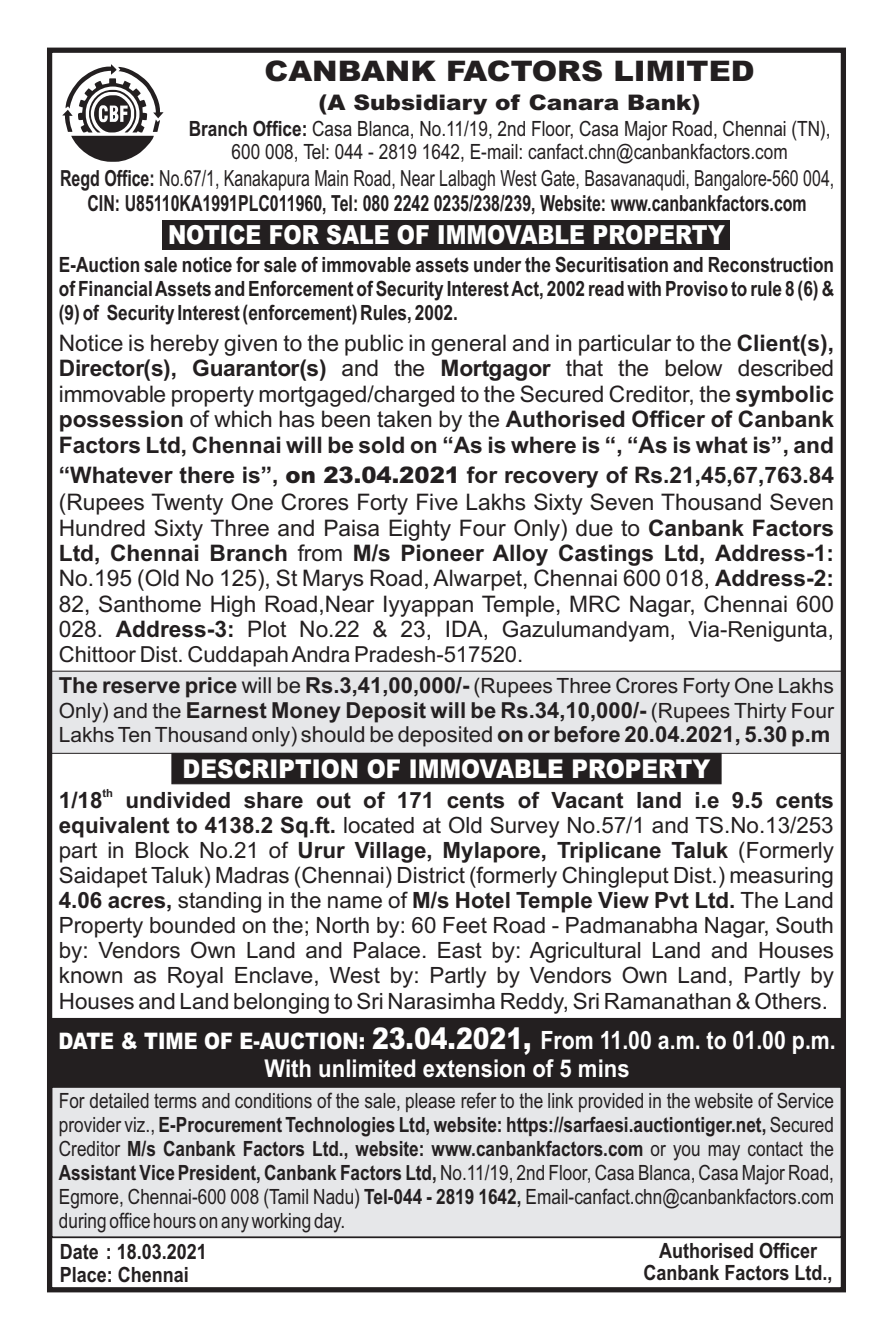
<style>
.page{position:relative;width:893px;height:1340px;background:#fff}
.page>*{position:absolute;margin:0;border:0;box-sizing:border-box;transform-origin:0 0}
.t1{font:900 28.35px "Arial";color:#231f20;scale:1.08 1}
.t2{font:900 26.25px "Arial";color:#fff;scale:.84 1}
.t3{font:900 25.9px "Arial";color:#fff;scale:.89 1}
.t4{font:700 25.2px "Arial";color:#fff;scale:.85 1}
.t5{font:700 24.5px "Arial";color:#fff;scale:.9 1}
.t6{font:22.75px/25.6px "Arial";color:#231f20;text-align:justify}
.t7{font:22.4px/24.8px "Arial";color:#231f20;text-align:justify}
.t8{font:700 22.05px/24.5px "Arial";color:#231f20;text-align:justify}
.t9{font:700 22.05px/25.2px "Arial Narrow";color:#231f20;text-align:center;scale:.88 1}
.t10{font:22.05px/24.8px "Arial";color:#231f20}
.t11{font:900 21.35px "Arial";color:#231f20;scale:1.08 1}
.t12{font:21px/23.8px "Arial Narrow";color:#231f20;text-align:justify}
.t13{font:700 21px/24.2px "Arial Narrow";color:#231f20;text-align:justify}
.t14{font:700 21px/22.8px "Arial Narrow";color:#231f20;scale:1.04 1}
.t15{font:700 11.2px "Arial";color:#231f20}
.s1{font-weight:700}
.s2{font-weight:400}
.s3{font-weight:900}
.s4{font-size:22.75px}
.s5{font-weight:700;font-size:22.75px}
.s6{font-weight:400;font-size:21px}
.s7{font-weight:900;font-size:22.75px}
.s8{font-weight:900;font-size:29.75px}
</style>
<div class="page">
<div style="left:53px;top:670px;width:787px;height:84px;background:#e6e7e9"></div>
<svg style="left:62px;top:64px;width:102px;height:98px"></svg>
<div style="left:47px;top:48px;width:799px;height:1244px;border:5px solid #231f20"></div>
<div style="left:171px;top:752px;width:551px;height:32px;background:#231f20"></div>
<div style="left:163px;top:220px;width:567px;height:30px;background:#231f20"></div>
<div style="left:50px;top:1087px;width:793px;height:151px;background:#e6e7e9"></div>
<div style="left:50px;top:1017px;width:793px;height:70px;background:#231f20"></div>
<p class="t1" style="left:265px;top:61px;width:455px">CANBANK FACTORS LIMITED</p>
<p class="t11" style="left:319px;top:94px;width:355px">(A Subsidiary of Canara Bank)</p>
<p class="t12" style="left:189px;top:118px;width:643px;text-align:center"><span class="s1">Branch Office:</span> Casa Blanca, No.11/19, 2nd Floor, Casa Major Road, Chennai (TN),<br>600 008, Tel: 044 - 2819 1642, E-mail: canfact.chn@canbankfactors.com</p>
<p class="t9" style="left:60px;top:168px;width:881px">Regd Office: <span class="s2">No.67/1, Kanakapura Main Road, Near Lalbagh West Gate, Basavanaqudi, Bangalore-560 004,<br></span>CIN: U85110KA1991PLC011960, Tel: 080 2242 0235/238/239, Website: www.canbankfactors.com</p>
<p class="t2" style="left:168px;top:225px;width:664px">NOTICE FOR SALE OF IMMOVABLE PROPERTY</p>
<p class="t13" style="left:59px;top:254px;width:777px">E-Auction sale notice for sale of immovable assets under the Securitisation and Reconstruction of Financial Assets and Enforcement of Security Interest Act, 2002 read with Proviso to rule 8 (6) &amp; (9) of Security Interest (enforcement) Rules, 2002.</p>
<p class="t6" style="left:59px;top:332px;width:777px">Notice is hereby given to the public in general and in particular to the <span class="s1">Client(s), Director(s), Guarantor(s)</span> and the <span class="s1">Mortgagor</span> that the below described immovable property mortgaged/charged to the Secured Creditor, the <span class="s1">symbolic possession</span> of which has been taken by the <span class="s1">Authorised Officer of Canbank Factors Ltd, Chennai will be sold on “As is where is “, “As is what is”, and</span></p>
<p class="t6" style="left:59px;top:463px;width:777px;line-height:27.7px"><span class="s1">“Whatever there is”,</span> <span class="s3">on 23.04.2021</span> <span class="s1">for recovery of Rs.21,45,67,763.84 </span>(Rupees Twenty One Crores Forty Five Lakhs Sixty Seven Thousand Seven</p>
<p class="t6" style="left:59px;top:517px;width:777px">Hundred Sixty Three and Paisa Eighty Four Only) due to <span class="s1">Canbank Factors Ltd, Chennai Branch</span> from <span class="s1">M/s Pioneer Alloy Castings Ltd, Address-1:<br></span>No.195 (Old No 125), St Marys Road, Alwarpet, Chennai 600 018, <span class="s1">Address-2:<br></span>82, Santhome High Road,Near Iyyappan Temple, MRC Nagar, Chennai 600</p>
<p class="t10" style="left:59px;top:619px;width:777px"><span class="s4">028.</span> <span class="s5">Address-3:</span> <span class="s4">Plot No.22 &amp; 23, IDA, Gaz</span>ulumandyam, Via-Renigunta,<br>Chittoor Dist. Cuddapah Andra Pradesh-517520.</p>
<p class="t8" style="left:59px;top:675px;width:777px">The reserve price <span class="s2">will be</span> Rs.3,41,00,000/- <span class="s6">(Rupees Three Crores Forty One Lakhs Only) and the</span> Earnest Money Deposit will be Rs.34,10,000/- <span class="s6">(Rupees Thirty Four Lakhs Ten Thousand only)</span> <span class="s2">should be deposited</span> on or before 20.04.2021, 5.30 p.m</p>
<p class="t3" style="left:183px;top:759px;width:594px">DESCRIPTION OF IMMOVABLE PROPERTY</p>
<p class="t15" style="left:102px;top:788px;width:12px">th</p>
<p class="t7" style="left:59px;top:790px;width:777px"><span class="s1">1/18 undivided share out of 171 cents of Vacant land i.e 9.5 cents equivalent to 4138.2 Sq.ft.</span> located at Old Survey No.57/1 and TS.No.13/253 part in Block No.21 of <span class="s1">Urur Village, Mylapore, Triplicane Taluk</span> (Formerly Saidapet Taluk) Madras (Chennai) District (formerly Chingleput Dist.) measuring <span class="s1">4.06 acres,</span> standing in the name of <span class="s1">M/s Hotel Temple View Pvt Ltd.</span> The Land Property bounded on the; North by: 60 Feet Road - Padmanabha Nagar, South by: Vendors Own Land and Palace. East by: Agricultural Land and Houses known as Royal Enclave, West by: Partly by Vendors Own Land, Partly by Houses and Land belonging to Sri Narasimha Reddy, Sri Ramanathan &amp; Others.</p>
<p class="t4" style="left:59px;top:1030px;width:916px"><span class="s7">DATE &amp; TIME OF E-AUCTION:</span> <span class="s8">23.04.2021,</span> From 11.00 a.m. to 01.00 p.m.</p>
<p class="t5" style="left:264px;top:1059px;width:407px">With unlimited extension of 5 mins</p>
<p class="t12" style="left:59px;top:1090px;width:777px">For detailed terms and conditions of the sale, please refer to the link provided in the website of Service provider viz., <span class="s1">E-Procurement Technologies Ltd, website: https://sarfaesi.auctiontiger.net,</span> Secured Creditor <span class="s1">M/s Canbank Factors Ltd., website: www.canbankfactors.com</span> or you may contact the <span class="s1">Assistant Vice President, Canbank Factors Ltd,</span> No.11/19, 2nd Floor, Casa Blanca, Casa Major Road, Egmore, Chennai-600 008 (Tamil Nadu) <span class="s1">Tel-044 - 2819 1642,</span> Email-canfact.chn@canbankfactors.com during office hours on any working day.</p>
<p class="t14" style="left:60px;top:1242px;width:143px">Date : 18.03.2021<br>Place: Chennai</p>
<p class="t14" style="left:644px;top:1240px;width:183px;text-align:center">Authorised Officer<br>Canbank Factors Ltd.,</p>
</div>
